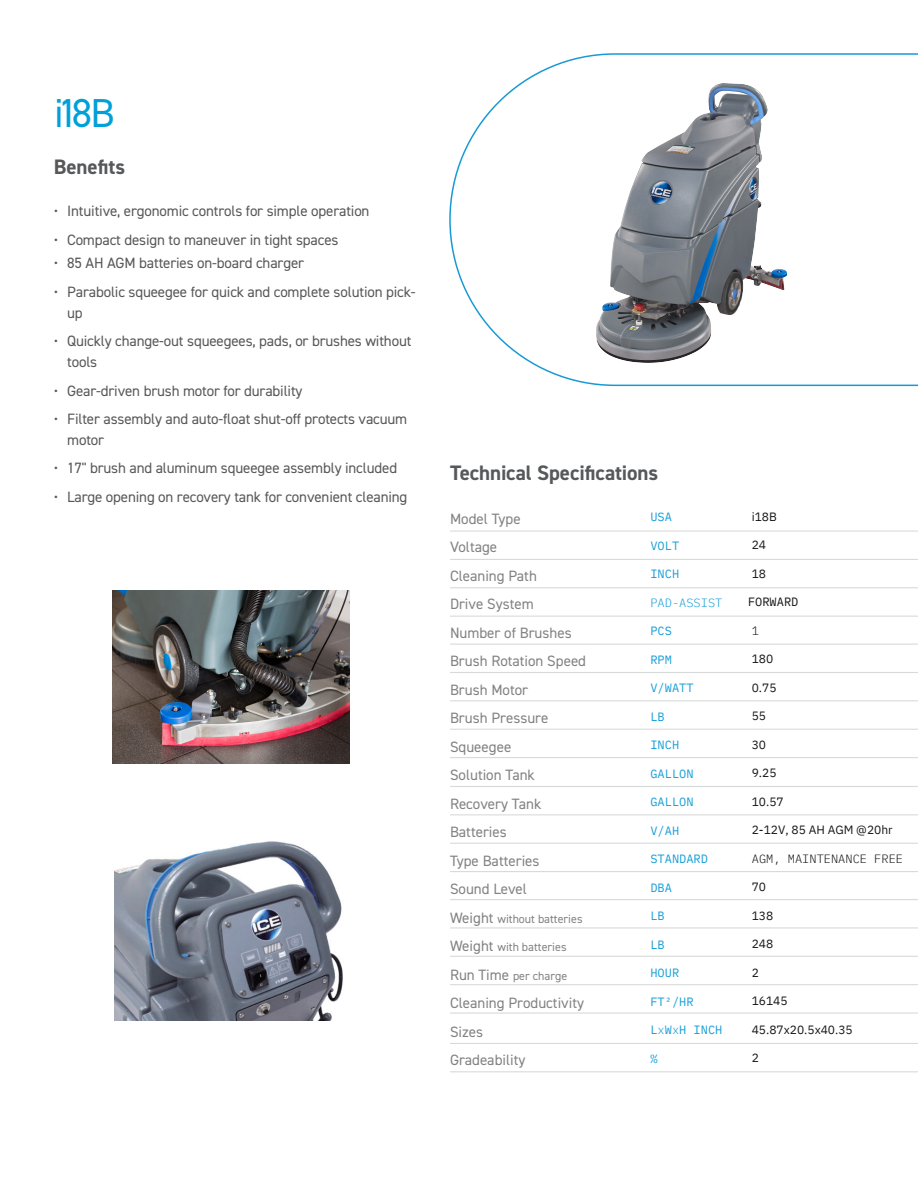
<style>
.page{position:relative;width:918px;height:1188px;background:#fff}
.page>*{position:absolute;margin:0;border:0;box-sizing:border-box;transform-origin:0 0}
.Machine_name{font:40.5px "DIN2014";color:#00a0d9}
.Machine_name-2{font:700 21px "DIN2014";letter-spacing:-.005em;color:#57585a}
.t1{font:15px/20.7px "DIN2014";letter-spacing:-.01em;color:#57585a}
.t2{font:15px "DIN2014";color:#828281}
.Tech_specs__1st_row{font:12px "IBM Plex Mono";color:#179ed8}
.Tech_specs__2nd_row{font:12px "IBM Plex Sans";color:#161617}
.t3{font:12px "DIN2014";color:#828281}
.Tech_specs__2nd_row-2{font:300 12px "IBM Plex Mono";color:#161617}
.Tech_specs__1st_row-2{font:300 12px "IBM Plex Mono";color:#179ed8}
.Tech_specs__2nd_row-3{font:12px "IBM Plex Mono";color:#161617}
.s1{font-weight:300}
.s2{font-size:15px}
</style>
<div class="page">
<hr style="left:450px;top:530px;width:468px;height:2px;background:#b2b4b3">
<hr style="left:450px;top:786px;width:468px;height:1px;background:#b2b4b3">
<hr style="left:450px;top:700px;width:468px;height:1px;background:#b2b4b3">
<hr style="left:450px;top:956px;width:468px;height:1px;background:#b2b4b3">
<hr style="left:450px;top:587px;width:468px;height:1px;background:#b2b4b3">
<hr style="left:450px;top:843px;width:468px;height:1px;background:#b2b4b3">
<hr style="left:450px;top:672px;width:468px;height:1px;background:#b2b4b3">
<hr style="left:450px;top:927px;width:468px;height:2px;background:#b2b4b3">
<hr style="left:450px;top:1071px;width:468px;height:1px;background:#b2b4b3">
<hr style="left:450px;top:757px;width:468px;height:1px;background:#b2b4b3">
<hr style="left:450px;top:1012px;width:468px;height:2px;background:#b2b4b3">
<hr style="left:450px;top:559px;width:468px;height:1px;background:#b2b4b3">
<hr style="left:450px;top:814px;width:468px;height:1px;background:#b2b4b3">
<hr style="left:450px;top:644px;width:468px;height:1px;background:#b2b4b3">
<hr style="left:450px;top:899px;width:468px;height:1px;background:#b2b4b3">
<hr style="left:450px;top:1043px;width:468px;height:1px;background:#b2b4b3">
<hr style="left:450px;top:729px;width:468px;height:1px;background:#b2b4b3">
<hr style="left:450px;top:984px;width:468px;height:1px;background:#b2b4b3">
<hr style="left:450px;top:616px;width:468px;height:1px;background:#b2b4b3">
<hr style="left:450px;top:871px;width:468px;height:1px;background:#b2b4b3">
<svg style="left:449px;top:53px;width:469px;height:334px"></svg>
<img style="left:597px;top:83px;width:190px;height:280px">
<img style="left:112px;top:590px;width:238px;height:174px">
<img style="left:114px;top:841px;width:229px;height:179px">
<p class="Machine_name" style="left:54px;top:87px;width:62px">i18 B</p>
<p class="Machine_name-2" style="left:54px;top:153px;width:73px">Benefits</p>
<p class="t1" style="left:54px;top:200px;width:317px">• Intuitive, ergonomic controls for simple operation</p>
<p class="t1" style="left:54px;top:229px;width:286px">• Compact design to maneuver in tight spaces</p>
<p class="t1" style="left:54px;top:253px;width:252px">• 85 AH AGM batteries on-board charger</p>
<p class="t1" style="left:67px;top:281px;width:350px;text-indent:-14px">• Parabolic squeegee for quick and complete solution pick&shy;up</p>
<p class="t1" style="left:67px;top:330px;width:346px;text-indent:-14px">• Quickly change-out squeegees, pads, or brushes without tools</p>
<p class="t1" style="left:54px;top:380px;width:250px">• Gear-driven brush motor for durability</p>
<p class="t1" style="left:67px;top:408px;width:342px;text-indent:-14px">• Filter assembly and auto-float shut-off protects vacuum motor</p>
<p class="t1" style="left:54px;top:457px;width:345px">• 17" brush and aluminum squeegee assembly included</p>
<p class="t1" style="left:54px;top:486px;width:355px">• Large opening on recovery tank for convenient cleaning</p>
<p class="Machine_name-2" style="left:450px;top:459px;width:210px">Technical Specifications</p>
<p class="t2" style="left:450px;top:509px;width:72px">Model Type</p>
<p class="t2" style="left:450px;top:538px;width:49px">Voltage</p>
<p class="t2" style="left:450px;top:566px;width:88px">Cleaning Path</p>
<p class="Tech_specs__1st_row" style="left:650px;top:508px;width:23px">USA</p>
<p class="Tech_specs__1st_row" style="left:650px;top:536px;width:30px">VOLT</p>
<p class="Tech_specs__1st_row" style="left:650px;top:565px;width:30px">INCH</p>
<p class="Tech_specs__1st_row-2" style="left:650px;top:593px;width:73px">PAD-ASSIST</p>
<p class="Tech_specs__1st_row" style="left:650px;top:622px;width:23px">PCS</p>
<p class="Tech_specs__1st_row" style="left:650px;top:650px;width:23px">RPM</p>
<p class="Tech_specs__1st_row" style="left:650px;top:679px;width:45px">V/WATT</p>
<p class="Tech_specs__1st_row" style="left:650px;top:707px;width:16px">LB</p>
<p class="Tech_specs__1st_row" style="left:650px;top:736px;width:30px">INCH</p>
<p class="Tech_specs__1st_row" style="left:650px;top:764px;width:45px">GALLON</p>
<p class="Tech_specs__1st_row" style="left:650px;top:793px;width:45px">GALLON</p>
<p class="Tech_specs__1st_row" style="left:650px;top:821px;width:30px">V/AH</p>
<p class="Tech_specs__1st_row" style="left:650px;top:850px;width:59px">STANDARD</p>
<p class="Tech_specs__1st_row" style="left:650px;top:878px;width:23px">DBA</p>
<p class="Tech_specs__1st_row" style="left:650px;top:907px;width:16px">LB</p>
<p class="Tech_specs__1st_row" style="left:650px;top:935px;width:16px">LB</p>
<p class="Tech_specs__1st_row" style="left:650px;top:964px;width:30px">HOUR</p>
<p class="Tech_specs__1st_row" style="left:650px;top:992px;width:45px">FT2/HR</p>
<p class="Tech_specs__1st_row" style="left:650px;top:1021px;width:73px">L<span class="s1">x</span>W<span class="s1">x</span>H INCH</p>
<p class="Tech_specs__1st_row" style="left:650px;top:1049px;width:9px">%</p>
<p class="t2" style="left:450px;top:623px;width:123px">Number of Brushes</p>
<p class="t2" style="left:450px;top:652px;width:138px">Brush Rotation Speed</p>
<p class="t2" style="left:450px;top:680px;width:80px">Brush Motor</p>
<p class="t2" style="left:450px;top:709px;width:100px">Brush Pressure</p>
<p class="t2" style="left:450px;top:737px;width:63px">Squeegee</p>
<p class="t2" style="left:450px;top:766px;width:86px">Solution Tank</p>
<p class="t2" style="left:450px;top:794px;width:93px">Recovery Tank</p>
<p class="t2" style="left:450px;top:823px;width:58px">Batteries</p>
<p class="t2" style="left:450px;top:851px;width:91px">Type Batteries</p>
<p class="t2" style="left:450px;top:880px;width:79px">Sound Level</p>
<p class="t3" style="left:450px;top:911px;width:134px"><span class="s2">Weight</span> without batteries</p>
<p class="t3" style="left:450px;top:939px;width:118px"><span class="s2">Weight</span> with batteries</p>
<p class="t3" style="left:450px;top:968px;width:119px"><span class="s2">Run Time</span> per charge</p>
<p class="t2" style="left:450px;top:994px;width:136px">Cleaning Productivity</p>
<p class="t2" style="left:450px;top:1022px;width:35px">Sizes</p>
<p class="t2" style="left:450px;top:1051px;width:77px">Gradeability</p>
<p class="Tech_specs__2nd_row" style="left:752px;top:507px;width:27px">i18B</p>
<p class="Tech_specs__2nd_row-3" style="left:752px;top:536px;width:16px">24</p>
<p class="Tech_specs__2nd_row" style="left:752px;top:564px;width:16px">18</p>
<p class="Tech_specs__2nd_row-3" style="left:748px;top:593px;width:52px">FORWARD</p>
<p class="Tech_specs__2nd_row-2" style="left:752px;top:622px;width:9px">1</p>
<p class="Tech_specs__2nd_row" style="left:752px;top:650px;width:23px">180</p>
<p class="Tech_specs__2nd_row" style="left:752px;top:678px;width:26px">0.75</p>
<p class="Tech_specs__2nd_row" style="left:752px;top:707px;width:16px">55</p>
<p class="Tech_specs__2nd_row" style="left:752px;top:735px;width:16px">30</p>
<p class="Tech_specs__2nd_row" style="left:752px;top:764px;width:26px">9.25</p>
<p class="Tech_specs__2nd_row" style="left:752px;top:792px;width:34px">10.57</p>
<p class="Tech_specs__2nd_row" style="left:752px;top:821px;width:142px">2-12V, 85 AH AGM @20hr</p>
<p class="Tech_specs__2nd_row-2" style="left:752px;top:850px;width:153px">AGM, MAINTENANCE FREE</p>
<p class="Tech_specs__2nd_row" style="left:752px;top:878px;width:16px">70</p>
<p class="Tech_specs__2nd_row" style="left:752px;top:906px;width:23px">138</p>
<p class="Tech_specs__2nd_row" style="left:752px;top:935px;width:23px">248</p>
<p class="Tech_specs__2nd_row" style="left:752px;top:963px;width:9px">2</p>
<p class="Tech_specs__2nd_row" style="left:752px;top:992px;width:37px">16145</p>
<p class="Tech_specs__2nd_row" style="left:752px;top:1020px;width:103px">45.87x20.5x40.35</p>
<p class="Tech_specs__2nd_row" style="left:752px;top:1049px;width:9px">2</p>
</div>
